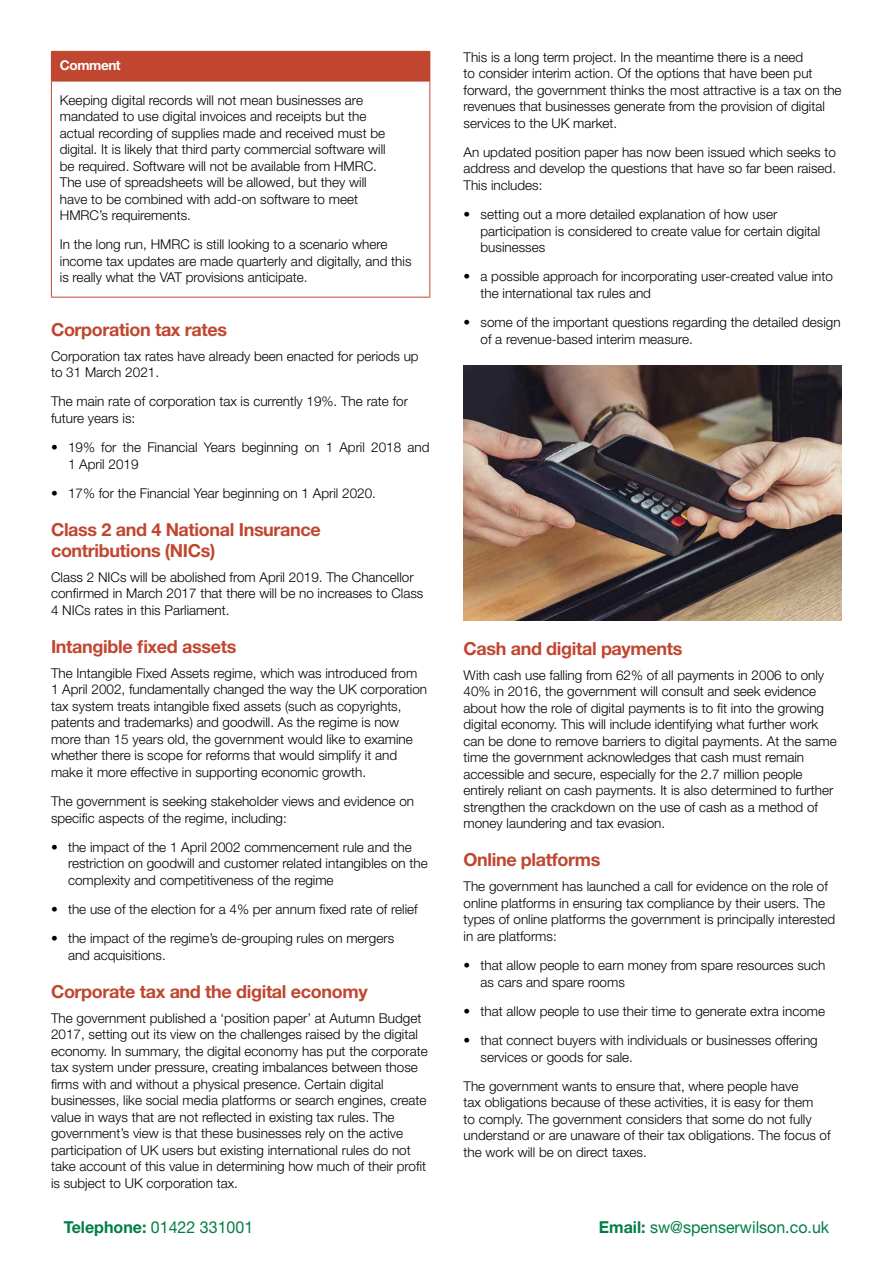
<style>
.page{position:relative;width:893px;height:1263px;background:#fff}
.page>*{position:absolute;margin:0;border:0;box-sizing:border-box;transform-origin:0 0}
.t1{font:700 18px/21px "Helvetica Neue";letter-spacing:-.02em;color:#c04630}
.t2{font:16.5px "Helvetica Neue";color:#007e48}
.t3{font:300 13.5px/16.5px "Helvetica Neue";color:#000}
.t4{font:700 13.5px "Helvetica Neue";letter-spacing:-.03em;color:#fff}
.s1{font-weight:700}
</style>
<div class="page">
<div style="left:51px;top:51px;width:379px;height:30px;background:#c04630"></div>
<hr style="left:51px;top:81px;width:379px;height:1px;background:#c04630">
<hr style="left:51px;top:81px;width:1px;height:216px;background:#c04630">
<hr style="left:429px;top:81px;width:1px;height:216px;background:#c04630">
<hr style="left:51px;top:297px;width:379px;height:1px;background:#c04630">
<img style="left:463px;top:366px;width:379px;height:255px">
<p class="t4" style="left:60px;top:57px;width:62px">Comment</p>
<p class="t3" style="left:60px;top:91px;width:327px">Keeping digital records will not mean businesses are mandated to use digital invoices and receipts but the actual recording of supplies made and received must be digital. It is likely that third party commercial software will be required. Software will not be available from HMRC.<br>The use of spreadsheets will be allowed, but they will have to be combined with add-on software to meet HMRC’s requirements.</p>
<p class="t3" style="left:60px;top:236px;width:353px">In the long run, HMRC is still looking to a scenario where income tax updates are made quarterly and digitally, and this is really what the VAT provisions anticipate.</p>
<h1 class="t1" style="left:51px;top:318px;width:178px">Corporation tax rates</h1>
<p class="t3" style="left:51px;top:347px;width:369px">Corporation tax rates have already been enacted for periods up to 31 March 2021.</p>
<p class="t3" style="left:51px;top:393px;width:358px">The main rate of corporation tax is currently 19%. The rate for future years is:</p>
<p class="t3" style="left:68px;top:439px;width:363px;text-indent:-17px">• 19% for the Financial Years beginning on 1 April 2018 and<br>1 April 2019</p>
<p class="t3" style="left:51px;top:484px;width:326px">• 17% for the Financial Year beginning on 1 April 2020.</p>
<h1 class="t1" style="left:51px;top:518px;width:271px">Class 2 and 4 National Insurance contributions (NICs)</h1>
<p class="t3" style="left:51px;top:568px;width:374px">Class 2 NICs will be abolished from April 2019. The Chancellor confirmed in March 2017 that there will be no increases to Class<br>4 NICs rates in this Parliament.</p>
<h1 class="t1" style="left:51px;top:635px;width:187px">Intangible fixed assets</h1>
<p class="t3" style="left:51px;top:664px;width:378px">The Intangible Fixed Assets regime, which was introduced from 1 April 2002, fundamentally changed the way the UK corporation tax system treats intangible fixed assets (such as copyrights, patents and trademarks) and goodwill. As the regime is now more than 15 years old, the government would like to examine whether there is scope for reforms that would simplify it and make it more effective in supporting economic growth.</p>
<p class="t3" style="left:51px;top:793px;width:365px">The government is seeking stakeholder views and evidence on specific aspects of the regime, including:</p>
<p class="t3" style="left:68px;top:838px;width:361px;text-indent:-17px">• the impact of the 1 April 2002 commencement rule and the restriction on goodwill and customer related intangibles on the complexity and competitiveness of the regime</p>
<p class="t3" style="left:51px;top:901px;width:368px">• the use of the election for a 4% per annum fixed rate of relief</p>
<p class="t3" style="left:68px;top:930px;width:328px;text-indent:-17px">• the impact of the regime’s de-grouping rules on mergers and acquisitions.</p>
<h1 class="t1" style="left:51px;top:981px;width:318px">Corporate tax and the digital economy</h1>
<p class="t3" style="left:51px;top:1009px;width:378px">The government published a ‘position paper’ at Autumn Budget 2017, setting out its view on the challenges raised by the digital economy. In summary, the digital economy has put the corporate tax system under pressure, creating imbalances between those firms with and without a physical presence. Certain digital businesses, like social media platforms or search engines, create value in ways that are not reflected in existing tax rules. The government’s view is that these businesses rely on the active participation of UK users but existing international rules do not take account of this value in determining how much of their profit is subject to UK corporation tax.</p>
<p class="t3" style="left:463px;top:48px;width:380px">This is a long term project. In the meantime there is a need<br>to consider interim action. Of the options that have been put forward, the government thinks the most attractive is a tax on the revenues that businesses generate from the provision of digital services to the UK market.</p>
<p class="t3" style="left:463px;top:144px;width:374px;text-align:justify">An updated position paper has now been issued which seeks to address and develop the questions that have so far been raised.<br>This includes:</p>
<p class="t3" style="left:480px;top:206px;width:341px;text-indent:-17px">• setting out a more detailed explanation of how user participation is considered to create value for certain digital businesses</p>
<p class="t3" style="left:480px;top:268px;width:354px;text-indent:-17px">• a possible approach for incorporating user-created value into the international tax rules and</p>
<p class="t3" style="left:480px;top:314px;width:362px;text-indent:-17px">• some of the important questions regarding the detailed design of a revenue-based interim measure.</p>
<h1 class="t1" style="left:463px;top:637px;width:220px">Cash and digital payments</h1>
<p class="t3" style="left:463px;top:666px;width:375px">With cash use falling from 62% of all payments in 2006 to only 40% in 2016, the government will consult and seek evidence about how the role of digital payments is to fit into the growing digital economy. This will include identifying what further work can be done to remove barriers to digital payments. At the same time the government acknowledges that cash must remain accessible and secure, especially for the 2.7 million people entirely reliant on cash payments. It is also determined to further strengthen the crackdown on the use of cash as a method of money laundering and tax evasion.</p>
<h1 class="t1" style="left:463px;top:849px;width:138px">Online platforms</h1>
<p class="t3" style="left:463px;top:878px;width:373px">The government has launched a call for evidence on the role of online platforms in ensuring tax compliance by their users. The types of online platforms the government is principally interested in are platforms:</p>
<p class="t3" style="left:480px;top:957px;width:346px;text-indent:-17px">• that allow people to earn money from spare resources such as cars and spare rooms</p>
<p class="t3" style="left:463px;top:1002px;width:363px">• that allow people to use their time to generate extra income</p>
<p class="t3" style="left:480px;top:1032px;width:339px;text-indent:-17px">• that connect buyers with individuals or businesses offering services or goods for sale.</p>
<p class="t3" style="left:463px;top:1077px;width:369px">The government wants to ensure that, where people have<br>tax obligations because of these activities, it is easy for them<br>to comply. The government considers that some do not fully understand or are unaware of their tax obligations. The focus of the work will be on direct taxes.</p>
<p class="t2" style="left:64px;top:1218px;width:191px"><span class="s1">Telephone:</span> 01422 331001</p>
<p class="t2" style="left:599px;top:1218px;width:232px"><span class="s1">Email:</span> sw@spenserwilson.co.uk</p>
</div>
